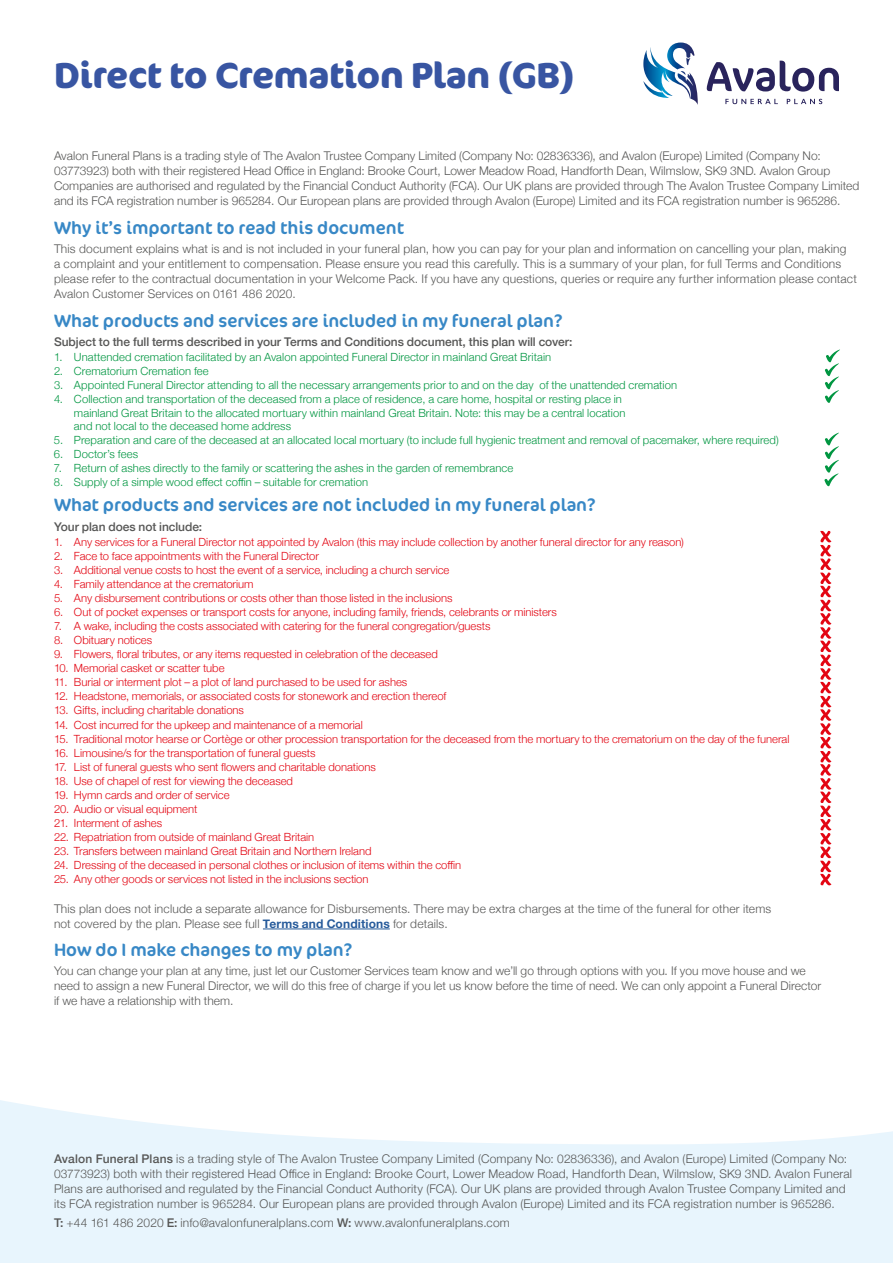
<style>
.page{position:relative;width:893px;height:1263px;background:#fff}
.page>*{position:absolute;margin:0;border:0;box-sizing:border-box;transform-origin:0 0}
.t1{font:700 36px "Cocon Pro";letter-spacing:-.01em;color:#3855a2}
.t2{font:18px "Cocon Pro";color:#3888c6}
.t3{font:300 12px/15px "Helvetica Neue";letter-spacing:.01em;color:#575756}
.t4{font:500 12px "Helvetica Neue";letter-spacing:-.005em;color:#575756}
.t5{font:300 11.25px "Helvetica Neue";color:#e30613}
.t6{font:300 11.25px/13.2px "Helvetica Neue";letter-spacing:.01em;color:#009641}
.s1{font-weight:700;color:#275b9b}
.s2{font-weight:500}
</style>
<div class="page">
<svg style="left:725px;top:99px;width:53px;height:5px"></svg>
<svg style="left:787px;top:99px;width:35px;height:5px"></svg>
<svg style="left:643px;top:43px;width:55px;height:62px"></svg>
<svg style="left:707px;top:61px;width:132px;height:31px"></svg>
<svg style="left:0;top:1100px;width:893px;height:163px;fill:#e8f5fd"></svg>
<hr style="left:263px;top:929px;width:127px;height:1px;background:#275b9b">
<svg style="left:825px;top:349px;width:15px;height:54px"></svg>
<svg style="left:824px;top:433px;width:15px;height:53px"></svg>
<svg style="left:820px;top:531px;width:11px;height:354px"></svg>
<h1 class="t1" style="left:54px;top:51px;width:522px">Direct to Cremation Plan (GB)</h1>
<p class="t3" style="left:54px;top:148px;width:807px">Avalon Funeral Plans is a trading style of The Avalon Trustee Company Limited (Company No: 02836336), and Avalon (Europe) Limited (Company No:<br>03773923) both with their registered Head Office in England: Brooke Court, Lower Meadow Road, Handforth Dean, Wilmslow, SK9 3ND. Avalon Group Companies are authorised and regulated by the Financial Conduct Authority (FCA). Our UK plans are provided through The Avalon Trustee Company Limited and its FCA registration number is 965284. Our European plans are provided through Avalon (Europe) Limited and its FCA registration number is 965286.</p>
<h2 class="t2" style="left:54px;top:216px;width:351px">Why it’s important to read this document</h2>
<p class="t3" style="left:54px;top:240px;width:804px">This document explains what is and is not included in your funeral plan, how you can pay for your plan and information on cancelling your plan, making<br>a complaint and your entitlement to compensation. Please ensure you read this carefully. This is a summary of your plan, for full Terms and Conditions please refer to the contractual documentation in your Welcome Pack. If you have any questions, queries or require any further information please contact Avalon Customer Services on 0161 486 2020.</p>
<h2 class="t2" style="left:54px;top:308px;width:510px">What products and services are included in my funeral plan?</h2>
<p class="t4" style="left:54px;top:332px;width:520px">Subject to the full terms described in your Terms and Conditions document, this plan will cover:</p>
<p class="t6" style="left:54px;top:350px;width:499px">1. Unattended cremation facilitated by an Avalon appointed Funeral Director in mainland Great Britain</p>
<p class="t6" style="left:54px;top:364px;width:156px">2. Crematorium Cremation fee</p>
<p class="t6" style="left:54px;top:378px;width:625px">3. Appointed Funeral Director attending to all the necessary arrangements prior to and on the day of the unattended cremation</p>
<p class="t6" style="left:74px;top:392px;width:553px;text-indent:-20px">4. Collection and transportation of the deceased from a place of residence, a care home, hospital or resting place in mainland Great Britain to the allocated mortuary within mainland Great Britain. Note: this may be a central location and not local to the deceased home address</p>
<p class="t6" style="left:54px;top:432px;width:726px">5. Preparation and care of the deceased at an allocated local mortuary (to include full hygienic treatment and removal of pacemaker, where required)</p>
<p class="t6" style="left:54px;top:446px;width:86px">6. Doctor’s fees</p>
<p class="t6" style="left:54px;top:460px;width:461px">7. Return of ashes directly to the family or scattering the ashes in the garden of remembrance</p>
<p class="t6" style="left:54px;top:475px;width:316px">8. Supply of a simple wood effect coffin – suitable for cremation</p>
<h2 class="t2" style="left:54px;top:493px;width:543px">What products and services are not included in my funeral plan?</h2>
<p class="t4" style="left:54px;top:517px;width:150px">Your plan does not include:</p>
<p class="t5" style="left:54px;top:533px;width:631px">1. Any services for a Funeral Director not appointed by Avalon (this may include collection by another funeral director for any reason)</p>
<p class="t5" style="left:54px;top:547px;width:266px">2. Face to face appointments with the Funeral Director</p>
<p class="t5" style="left:54px;top:561px;width:397px">3. Additional venue costs to host the event of a service, including a church service</p>
<p class="t5" style="left:54px;top:575px;width:201px">4. Family attendance at the crematorium</p>
<p class="t5" style="left:54px;top:589px;width:400px">5. Any disbursement contributions or costs other than those listed in the inclusions</p>
<p class="t5" style="left:54px;top:603px;width:504px">6. Out of pocket expenses or transport costs for anyone, including family, friends, celebrants or ministers</p>
<p class="t5" style="left:54px;top:617px;width:438px">7. A wake, including the costs associated with catering for the funeral congregation/guests</p>
<p class="t5" style="left:54px;top:631px;width:100px">8. Obituary notices</p>
<p class="t5" style="left:54px;top:645px;width:385px">9. Flowers, floral tributes, or any items requested in celebration of the deceased</p>
<p class="t5" style="left:54px;top:659px;width:172px">10. Memorial casket or scatter tube</p>
<p class="t5" style="left:54px;top:673px;width:355px">11. Burial or interment plot – a plot of land purchased to be used for ashes</p>
<p class="t5" style="left:54px;top:687px;width:394px">12. Headstone, memorials, or associated costs for stonework and erection thereof</p>
<p class="t5" style="left:54px;top:701px;width:191px">13. Gifts, including charitable donations</p>
<p class="t5" style="left:54px;top:715px;width:310px">14. Cost incurred for the upkeep and maintenance of a memorial</p>
<p class="t5" style="left:54px;top:729px;width:737px">15. Traditional motor hearse or Cortège or other procession transportation for the deceased from the mortuary to the crematorium on the day of the funeral</p>
<p class="t5" style="left:54px;top:743px;width:263px">16. Limousine/s for the transportation of funeral guests</p>
<p class="t5" style="left:54px;top:758px;width:323px">17. List of funeral guests who sent flowers and charitable donations</p>
<p class="t5" style="left:54px;top:772px;width:241px">18. Use of chapel of rest for viewing the deceased</p>
<p class="t5" style="left:54px;top:786px;width:177px">19. Hymn cards and order of service</p>
<p class="t5" style="left:54px;top:800px;width:145px">20. Audio or visual equipment</p>
<p class="t5" style="left:54px;top:814px;width:110px">21. Interment of ashes</p>
<p class="t5" style="left:54px;top:828px;width:262px">22. Repatriation from outside of mainland Great Britain</p>
<p class="t5" style="left:54px;top:842px;width:319px">23. Transfers between mainland Great Britain and Northern Ireland</p>
<p class="t5" style="left:54px;top:856px;width:409px">24. Dressing of the deceased in personal clothes or inclusion of items within the coffin</p>
<p class="t5" style="left:54px;top:870px;width:316px">25. Any other goods or services not listed in the inclusions section</p>
<p class="t3" style="left:54px;top:900px;width:719px">This plan does not include a separate allowance for Disbursements. There may be extra charges at the time of the funeral for other items not covered by the plan. Please see full <span class="s1">Terms and Conditions</span> for details.</p>
<h2 class="t2" style="left:54px;top:938px;width:300px">How do I make changes to my plan?</h2>
<p class="t3" style="left:54px;top:963px;width:769px">You can change your plan at any time, just let our Customer Services team know and we’ll go through options with you. If you move house and we need to assign a new Funeral Director, we will do this free of charge if you let us know before the time of need. We can only appoint a Funeral Director if we have a relationship with them.</p>
<p class="t3" style="left:54px;top:1150px;width:800px"><span class="s2">Avalon Funeral Plans</span> is a trading style of The Avalon Trustee Company Limited (Company No: 02836336), and Avalon (Europe) Limited (Company No:<br>03773923) both with their registered Head Office in England: Brooke Court, Lower Meadow Road, Handforth Dean, Wilmslow, SK9 3ND. Avalon Funeral Plans are authorised and regulated by the Financial Conduct Authority (FCA). Our UK plans are provided through Avalon Trustee Company Limited and its FCA registration number is 965284. Our European plans are provided through Avalon (Europe) Limited and its FCA registration number is 965286.</p>
<p class="t3" style="left:54px;top:1214px;width:457px"><span class="s2">T:</span> +44 161 486 2020 <span class="s2">E:</span> info@avalonfuneralplans.com <span class="s2">W:</span> www.avalonfuneralplans.com</p>
</div>
